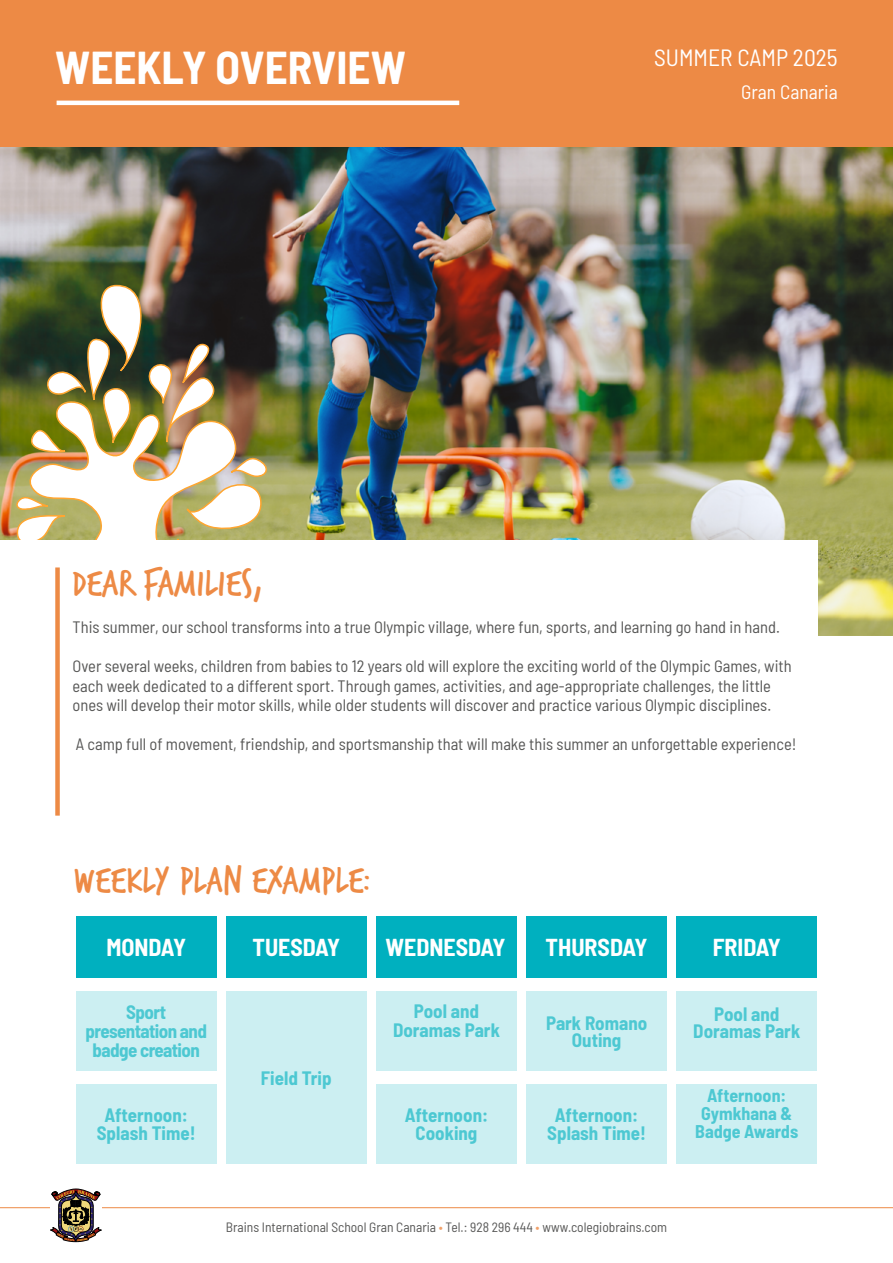
<style>
.page{position:relative;width:893px;height:1263px;background:#fff}
.page>*{position:absolute;margin:0;border:0;box-sizing:border-box;transform-origin:0 0}
.t1{font:700 semi-condensed 45px "Barlow";color:#fff}
.t2{font:40.5px "Trash Hand";letter-spacing:.01em;color:#ed8a45}
.t3{font:700 semi-condensed 23.85px "Barlow";color:#fff}
.t4{font:semi-condensed 23.55px "Barlow";color:#fff}
.t5{font:semi-condensed 19.5px "Barlow";color:#fff}
.t6{font:700 semi-condensed 18.9px/17.5px "Barlow";color:#4dc8d2;text-align:center}
.t7{font:700 semi-condensed 18.9px/18.9px "Barlow";letter-spacing:-.03em;color:#4dc8d2;text-align:center}
.t8{font:700 semi-condensed 18px/18px "Barlow";color:#4dc8d2;text-align:center}
.t9{font:semi-condensed 16.5px/19.5px "Barlow";color:#575756}
.t10{font:semi-condensed 13.5px "Barlow";color:#575756}
.s1{color:#f1a16a}
</style>
<div class="page">
<hr style="left:0;top:1207px;width:893px;height:1px;background:#ed8a45">
<div style="left:0;top:0;width:893px;height:148px;background:#ed8a45"></div>
<img style="left:0;top:148px;width:893px;height:487px">
<img style="left:12px;top:272px;width:259px;height:268px">
<hr style="left:57px;top:101px;width:402px;height:4px;background:#fff">
<div style="left:0;top:540px;width:817px;height:290px;background:#fff"></div>
<div style="left:55px;top:567px;width:5px;height:249px;background:#ed8a45"></div>
<div style="left:76px;top:916px;width:140px;height:62px;background:#00b0bf"></div>
<div style="left:226px;top:916px;width:141px;height:62px;background:#00b0bf"></div>
<div style="left:376px;top:916px;width:141px;height:62px;background:#00b0bf"></div>
<div style="left:527px;top:916px;width:140px;height:62px;background:#00b0bf"></div>
<div style="left:677px;top:916px;width:140px;height:62px;background:#00b0bf"></div>
<div style="left:76px;top:991px;width:140px;height:79px;background:#cceff2"></div>
<div style="left:76px;top:1084px;width:140px;height:79px;background:#cceff2"></div>
<div style="left:226px;top:991px;width:141px;height:172px;background:#cceff2"></div>
<div style="left:376px;top:991px;width:141px;height:79px;background:#cceff2"></div>
<div style="left:376px;top:1084px;width:141px;height:79px;background:#cceff2"></div>
<div style="left:526px;top:991px;width:141px;height:79px;background:#cceff2"></div>
<div style="left:526px;top:1084px;width:141px;height:79px;background:#cceff2"></div>
<div style="left:677px;top:991px;width:140px;height:79px;background:#cceff2"></div>
<div style="left:677px;top:1084px;width:140px;height:79px;background:#cceff2"></div>
<svg style="left:50px;top:1189px;width:51px;height:53px"></svg>
<h1 class="t1" style="left:55px;top:35px;width:352px">WEEKLY OVERVIEW</h1>
<h3 class="t4" style="left:654px;top:41px;width:185px">SUMMER CAMP 2025</h3>
<p class="t5" style="left:741px;top:78px;width:98px">Gran Canaria</p>
<h2 class="t2" style="left:73px;top:563px;width:192px">DEAR FAMILIES,</h2>
<p class="t9" style="left:73px;top:616px;width:709px">This summer, our school transforms into a true Olympic village, where fun, sports, and learning go hand in hand.</p>
<p class="t9" style="left:73px;top:655px;width:721px">Over several weeks, children from babies to 12 years old will explore the exciting world of the Olympic Games, with each week dedicated to a different sport. Through games, activities, and age-appropriate challenges, the little ones will develop their motor skills, while older students will discover and practice various Olympic disciplines.</p>
<p class="t9" style="left:76px;top:733px;width:722px">A camp full of movement, friendship, and sportsmanship that will make this summer an unforgettable experience!</p>
<h2 class="t2" style="left:75px;top:860px;width:297px">WEEKLY PLAN EXAMPLE:</h2>
<h3 class="t3" style="left:106px;top:930px;width:81px">MONDAY</h3>
<h3 class="t3" style="left:252px;top:930px;width:89px">TUESDAY</h3>
<h3 class="t3" style="left:386px;top:930px;width:122px">WEDNESDAY</h3>
<h3 class="t3" style="left:546px;top:930px;width:103px">THURSDAY</h3>
<h3 class="t3" style="left:713px;top:930px;width:70px">FRIDAY</h3>
<p class="t7" style="left:85px;top:1002px;width:123px">Sport presentation and badge creation</p>
<p class="t6" style="left:97px;top:1105px;width:100px">Afternoon:<br>Splash Time!</p>
<p class="t6" style="left:261px;top:1068px;width:72px">Field Trip</p>
<p class="t6" style="left:393px;top:1001px;width:108px;line-height:18.9px">Pool and<br>Doramas Park</p>
<p class="t6" style="left:405px;top:1105px;width:85px">Afternoon:<br>Cooking</p>
<p class="t6" style="left:546px;top:1013px;width:103px">Park Romano<br>Outing</p>
<p class="t6" style="left:547px;top:1105px;width:100px">Afternoon:<br>Splash Time!</p>
<p class="t6" style="left:693px;top:1004px;width:108px">Pool and<br>Doramas Park</p>
<p class="t8" style="left:695px;top:1085px;width:105px">Afternoon:<br>Gymkhana &amp;<br>Badge Awards</p>
<p class="t10" style="left:226px;top:1217px;width:443px">Brains International School Gran Canaria <span class="s1">•</span> Tel.: 928 296 444 <span class="s1">•</span> www.colegiobrains.com</p>
</div>
